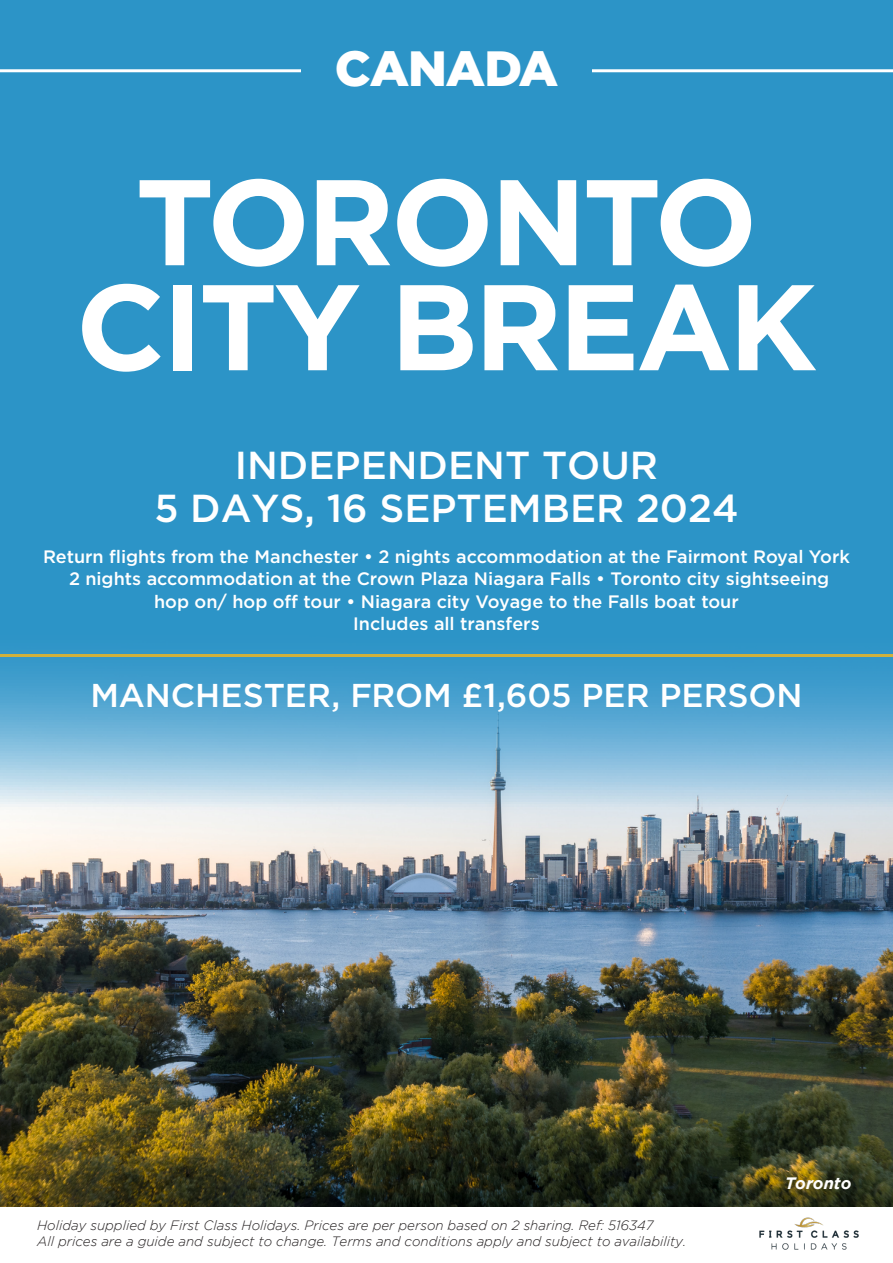
<style>
.page{position:relative;width:893px;height:1263px;background:#fff}
.page>*{position:absolute;margin:0;border:0;box-sizing:border-box;transform-origin:0 0}
.t1{font:700 121.5px/105px "Gotham";letter-spacing:-.03em;color:#fff;text-align:center}
.t2{font:900 49.5px "Gotham";letter-spacing:-.02em;color:#fff}
.t3{font:500 39px "Gotham";color:#fff}
.t4{font:500 33px "Gotham";letter-spacing:-.005em;color:#fff}
.t5{font:500 18px/22.5px "Gotham";color:#fff;text-align:center}
.t6{font:italic 700 16.5px "Gotham";color:#fff}
.t7{font:italic 300 13.5px/16.5px "Gotham";color:#231f20}
</style>
<div class="page">
<div style="left:0;top:0;width:893px;height:1209px;background:#2c94c7"></div>
<img style="left:0;top:663px;width:893px;height:545px">
<div style="left:0;top:1208px;width:893px;height:55px;background:#fff"></div>
<hr style="left:0;top:654px;width:893px;height:3px;background:#cfb13d">
<hr style="left:0;top:69px;width:893px;height:3px;background:#fff">
<div style="left:301px;top:0;width:291px;height:101px;background:#2c94c7"></div>
<img style="left:759px;top:1217px;width:100px;height:33px">
<p class="t2" style="left:335px;top:40px;width:225px">CANADA</p>
<p class="t1" style="left:76px;top:167px;width:743px">TORONTO<br>CITY BREAK</p>
<p class="t3" style="left:235px;top:440px;width:425px">INDEPENDENT TOUR</p>
<p class="t3" style="left:154px;top:483px;width:586px">5 DAYS, 16 SEPTEMBER 2024</p>
<p class="t5" style="left:43px;top:545px;width:808px">Return flights from the Manchester • 2 nights accommodation at the Fairmont Royal York 2 nights accommodation at the Crown Plaza Niagara Falls • Toronto city sightseeing<br>hop on/ hop off tour • Niagara city Voyage to the Falls boat tour<br>Includes all transfers</p>
<p class="t4" style="left:90px;top:674px;width:714px">MANCHESTER, FROM £1,605 PER PERSON</p>
<p class="t7" style="left:37px;top:1217px;width:650px">Holiday supplied by First Class Holidays. Prices are per person based on 2 sharing. Ref: 516347<br>All prices are a guide and subject to change. Terms and conditions apply and subject to availability.</p>
<p class="t6" style="left:785px;top:1173px;width:68px">Toronto</p>
</div>
